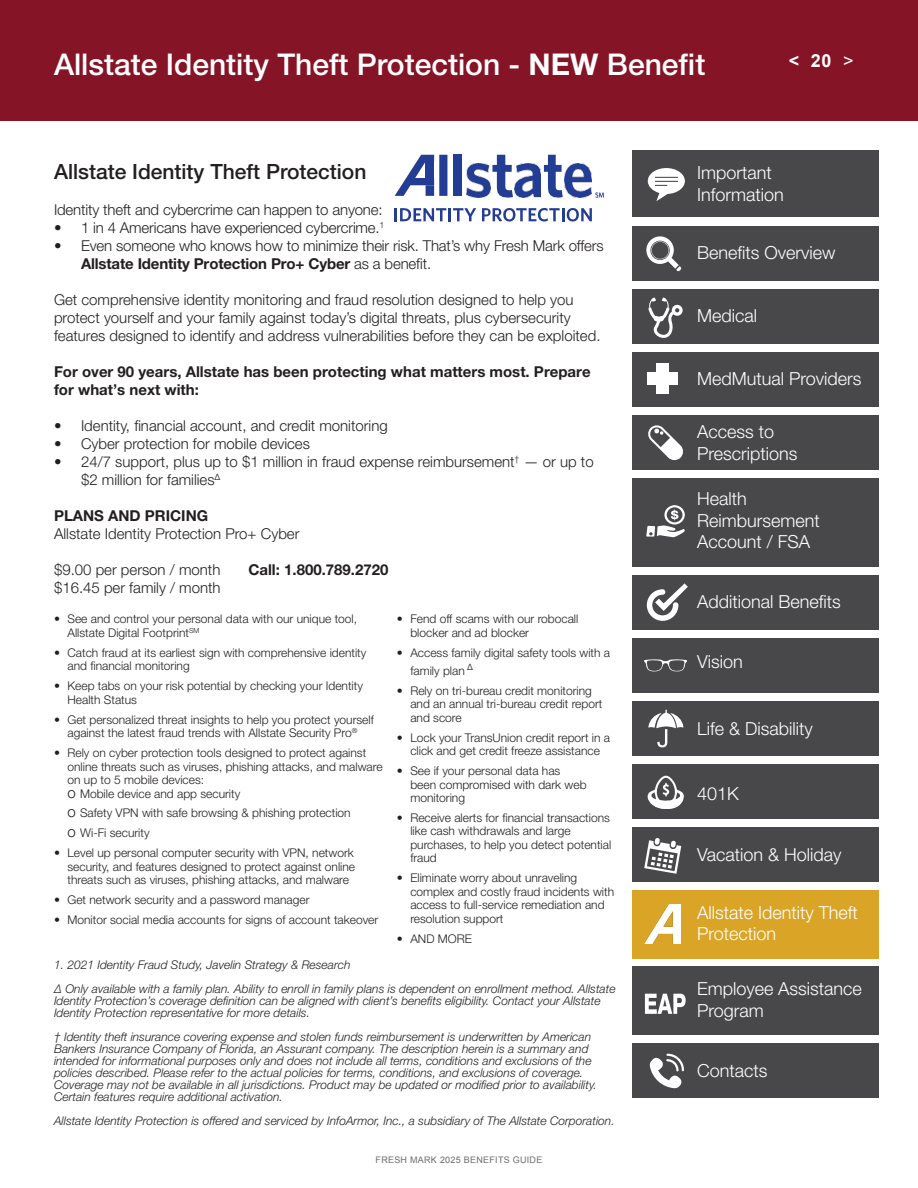
<style>
.page{position:relative;width:918px;height:1188px;background:#fff}
.page>*{position:absolute;margin:0;border:0;box-sizing:border-box;transform-origin:0 0}
.t1{font:500 30px "Helvetica Neue LT Pro";color:#fff}
.t2{font:500 21px "Helvetica Neue LT Pro";color:#231f20}
.t3{font:300 18px/21.6px "Helvetica Neue LT Pro";color:#fff}
.t4{font:700 18px "Arial";color:#fff}
.t5{font:300 15px/18px "Helvetica Neue LT Pro";color:#231f20}
.Body{font:700 15px/18px "Helvetica Neue LT Pro";color:#231f20}
.Body-2{font:300 12px/13.5px "Helvetica Neue LT Pro";color:#231f20}
.t6{font:italic 300 12px/12px "Helvetica Neue LT Pro";color:#231f20}
.t7{font:9px "Arial";letter-spacing:.03em;color:#6c6d70}
.s1{font-weight:700}
.s2{font-weight:400}
.s3{font-size:15px}
</style>
<div class="page">
<svg style="left:395px;top:155px;width:39px;height:41px"></svg>
<div style="left:426px;top:162px;width:8px;height:16px;background:#243d94"></div>
<div style="left:439px;top:155px;width:8px;height:41px;background:#243d94"></div>
<div style="left:453px;top:155px;width:9px;height:41px;background:#243d94"></div>
<img style="left:467px;top:163px;width:24px;height:35px">
<svg style="left:492px;top:155px;width:21px;height:43px"></svg>
<img style="left:515px;top:163px;width:25px;height:35px">
<svg style="left:544px;top:155px;width:19px;height:43px"></svg>
<img style="left:565px;top:163px;width:27px;height:35px">
<svg style="left:595px;top:192px;width:9px;height:6px"></svg>
<svg style="left:395px;top:208px;width:81px;height:13px"></svg>
<svg style="left:482px;top:208px;width:110px;height:14px"></svg>
<div style="left:0;top:0;width:918px;height:121px;background:#861427"></div>
<div style="left:633px;top:150px;width:246px;height:67px;background:#48484b"></div>
<svg style="left:648px;top:168px;width:37px;height:33px"></svg>
<div style="left:633px;top:289px;width:246px;height:54px;background:#48484b"></div>
<svg style="left:648px;top:297px;width:35px;height:41px"></svg>
<div style="left:633px;top:575px;width:246px;height:54px;background:#48484b"></div>
<svg style="left:647px;top:583px;width:41px;height:38px"></svg>
<div style="left:633px;top:478px;width:246px;height:88px;background:#48484b"></div>
<svg style="left:646px;top:505px;width:39px;height:32px"></svg>
<div style="left:633px;top:1043px;width:246px;height:55px;background:#48484b"></div>
<svg style="left:649px;top:1054px;width:35px;height:34px"></svg>
<div style="left:633px;top:226px;width:246px;height:54px;background:#48484b"></div>
<svg style="left:646px;top:236px;width:35px;height:35px"></svg>
<div style="left:633px;top:967px;width:246px;height:68px;background:#48484b"></div>
<svg style="left:645px;top:994px;width:41px;height:20px"></svg>
<div style="left:633px;top:352px;width:246px;height:54px;background:#48484b"></div>
<div style="left:656px;top:363px;width:12px;height:31px;background:#fff"></div>
<div style="left:647px;top:372px;width:31px;height:13px;background:#fff"></div>
<div style="left:633px;top:890px;width:246px;height:68px;background:#daa426"></div>
<img style="left:645px;top:904px;width:35px;height:40px">
<div style="left:633px;top:638px;width:246px;height:54px;background:#48484b"></div>
<svg style="left:644px;top:659px;width:43px;height:12px"></svg>
<div style="left:633px;top:701px;width:246px;height:55px;background:#48484b"></div>
<svg style="left:648px;top:710px;width:35px;height:37px"></svg>
<div style="left:633px;top:764px;width:246px;height:55px;background:#48484b"></div>
<svg style="left:648px;top:775px;width:36px;height:34px"></svg>
<div style="left:633px;top:827px;width:246px;height:55px;background:#48484b"></div>
<svg style="left:644px;top:838px;width:37px;height:36px"></svg>
<div style="left:633px;top:415px;width:246px;height:55px;background:#48484b"></div>
<svg style="left:648px;top:425px;width:35px;height:35px"></svg>
<p class="t1" style="left:54px;top:47px;width:653px">Allstate Identity Theft Protection - <span class="s1">NEW</span> Benefit</p>
<p class="t4" style="left:789px;top:49px;width:66px">&lt; 20 <span class="s2">&gt;</span></p>
<p class="t2" style="left:54px;top:159px;width:314px">Allstate Identity Theft Protection</p>
<p class="t5" style="left:54px;top:201px;width:330px">Identity theft and cybercrime can happen to anyone:</p>
<p class="t5" style="left:54px;top:219px;width:332px">• 1 in 4 Americans have experienced cybercrime.<sup>1</sup></p>
<p class="t5" style="left:81px;top:237px;width:524px;text-indent:-27px">• Even someone who knows how to minimize their risk. That’s why Fresh Mark offers<br><span class="s1">Allstate Identity Protection Pro+ Cyber</span> as a benefit.</p>
<p class="t5" style="left:54px;top:291px;width:548px">Get comprehensive identity monitoring and fraud resolution designed to help you protect yourself and your family against today’s digital threats, plus cybersecurity features designed to identify and address vulnerabilities before they can be exploited.</p>
<p class="Body" style="left:54px;top:362px;width:538px">For over 90 years, Allstate has been protecting what matters most. Prepare for what’s next with:</p>
<p class="t5" style="left:54px;top:417px;width:335px">• Identity, financial account, and credit monitoring</p>
<p class="t5" style="left:54px;top:435px;width:257px">• Cyber protection for mobile devices</p>
<p class="t5" style="left:81px;top:453px;width:514px;text-indent:-27px">• 24/7 support, plus up to $1 million in fraud expense reimbursement<sup>†</sup> — or up to $2 million for families<sup>∆</sup></p>
<p class="Body" style="left:54px;top:506px;width:156px">PLANS AND PRICING</p>
<p class="t5" style="left:54px;top:525px;width:247px">Allstate Identity Protection Pro+ Cyber</p>
<p class="t5" style="left:54px;top:561px;width:168px">$9.00 per person / month</p>
<p class="t5" style="left:54px;top:579px;width:168px">$16.45 per family / month</p>
<p class="Body" style="left:248px;top:560px;width:142px">Call: 1.800.789.2720</p>
<p class="Body-2" style="left:68px;top:612px;width:291px;text-indent:-14px">• See and control your personal data with our unique tool,<br>Allstate Digital Footprint<sup>SM</sup></p>
<p class="Body-2" style="left:68px;top:645px;width:300px;text-indent:-14px">• Catch fraud at its earliest sign with comprehensive identity and financial monitoring</p>
<p class="Body-2" style="left:68px;top:679px;width:297px;text-indent:-14px">• Keep tabs on your risk potential by checking your Identity<br>Health Status</p>
<p class="Body-2" style="left:54px;top:712px;width:321px;text-align:center">• Get personalized threat insights to help you protect yourself against the latest fraud trends with Allstate Security Pro<sup>®</sup></p>
<p class="Body-2" style="left:68px;top:746px;width:317px;text-indent:-14px">• Rely on cyber protection tools designed to protect against online threats such as viruses, phishing attacks, and malware on up to 5 mobile devices:</p>
<p class="Body-2" style="left:68px;top:786px;width:174px"><span class="s3">o</span> Mobile device and app security</p>
<p class="Body-2" style="left:68px;top:806px;width:285px"><span class="s3">o</span> Safety VPN with safe browsing &amp; phishing protection</p>
<p class="Body-2" style="left:68px;top:826px;width:84px"><span class="s3">o</span> Wi-Fi security</p>
<p class="Body-2" style="left:68px;top:846px;width:289px;text-align:justify;text-indent:-14px">• Level up personal computer security with VPN, network security, and features designed to protect against online threats such as viruses, phishing attacks, and malware</p>
<p class="Body-2" style="left:54px;top:893px;width:257px">• Get network security and a password manager</p>
<p class="Body-2" style="left:54px;top:913px;width:326px">• Monitor social media accounts for signs of account takeover</p>
<p class="Body-2" style="left:410px;top:612px;width:170px;text-indent:-14px">• Fend off scams with our robocall blocker and ad blocker</p>
<p class="Body-2" style="left:410px;top:643px;width:201px;line-height:18px;text-indent:-14px">• Access family digital safety tools with a family plan <sup>∆</sup></p>
<p class="Body-2" style="left:410px;top:683px;width:194px;text-indent:-14px">• Rely on tri-bureau credit monitoring and an annual tri-bureau credit report and score</p>
<p class="Body-2" style="left:397px;top:730px;width:215px;text-align:center">• Lock your TransUnion credit report in a click and get credit freeze assistance</p>
<p class="Body-2" style="left:410px;top:764px;width:178px;text-indent:-14px">• See if your personal data has been compromised with dark web monitoring</p>
<p class="Body-2" style="left:410px;top:811px;width:202px;text-indent:-14px">• Receive alerts for financial transactions like cash withdrawals and large purchases, to help you detect potential fraud</p>
<p class="Body-2" style="left:410px;top:871px;width:205px;text-indent:-14px">• Eliminate worry about unraveling complex and costly fraud incidents with access to full-service remediation and resolution support</p>
<p class="Body-2" style="left:397px;top:932px;width:77px">• AND MORE</p>
<p class="t6" style="left:54px;top:959px;width:298px">1. 2021 Identity Fraud Study, Javelin Strategy &amp; Research</p>
<p class="t6" style="left:54px;top:983px;width:563px">∆ Only available with a family plan. Ability to enroll in family plans is dependent on enrollment method. Allstate<br>Identity Protection’s coverage definition can be aligned with client’s benefits eligibility. Contact your Allstate<br>Identity Protection representative for more details.</p>
<p class="t6" style="left:54px;top:1031px;width:544px">† Identity theft insurance covering expense and stolen funds reimbursement is underwritten by American Bankers Insurance Company of Florida, an Assurant company. The description herein is a summary and intended for informational purposes only and does not include all terms, conditions and exclusions of the policies described. Please refer to the actual policies for terms, conditions, and exclusions of coverage.<br>Coverage may not be available in all jurisdictions. Product may be updated or modified prior to availability.<br>Certain features require additional activation.</p>
<p class="t6" style="left:54px;top:1115px;width:562px">Allstate Identity Protection is offered and serviced by InfoArmor, Inc., a subsidiary of The Allstate Corporation.</p>
<p class="t7" style="left:376px;top:1154px;width:168px">FRESH MARK 2025 BENEFITS GUIDE</p>
<p class="t3" style="left:697px;top:162px;width:76px">Important</p>
<p class="t3" style="left:697px;top:183px;width:88px">Information</p>
<p class="t3" style="left:697px;top:242px;width:140px">Benefits Overview</p>
<p class="t3" style="left:697px;top:305px;width:62px">Medical</p>
<p class="t3" style="left:697px;top:367px;width:166px">MedMutual Providers</p>
<p class="t3" style="left:697px;top:421px;width:79px">Access to</p>
<p class="t3" style="left:697px;top:442px;width:102px">Prescriptions</p>
<p class="t3" style="left:697px;top:487px;width:124px">Health<br>Reimbursement<br>Account / FSA</p>
<p class="t3" style="left:697px;top:590px;width:145px">Additional Benefits</p>
<p class="t3" style="left:697px;top:650px;width:47px">Vision</p>
<p class="t3" style="left:697px;top:717px;width:117px">Life &amp; Disability</p>
<p class="t3" style="left:697px;top:782px;width:43px">401K</p>
<p class="t3" style="left:697px;top:843px;width:146px">Vacation &amp; Holiday</p>
<p class="t3" style="left:697px;top:901px;width:162px">Allstate Identity Theft</p>
<p class="t3" style="left:697px;top:923px;width:81px">Protection</p>
<p class="t3" style="left:697px;top:978px;width:166px">Employee Assistance<br>Program</p>
<p class="t3" style="left:697px;top:1059px;width:72px">Contacts</p>
</div>
